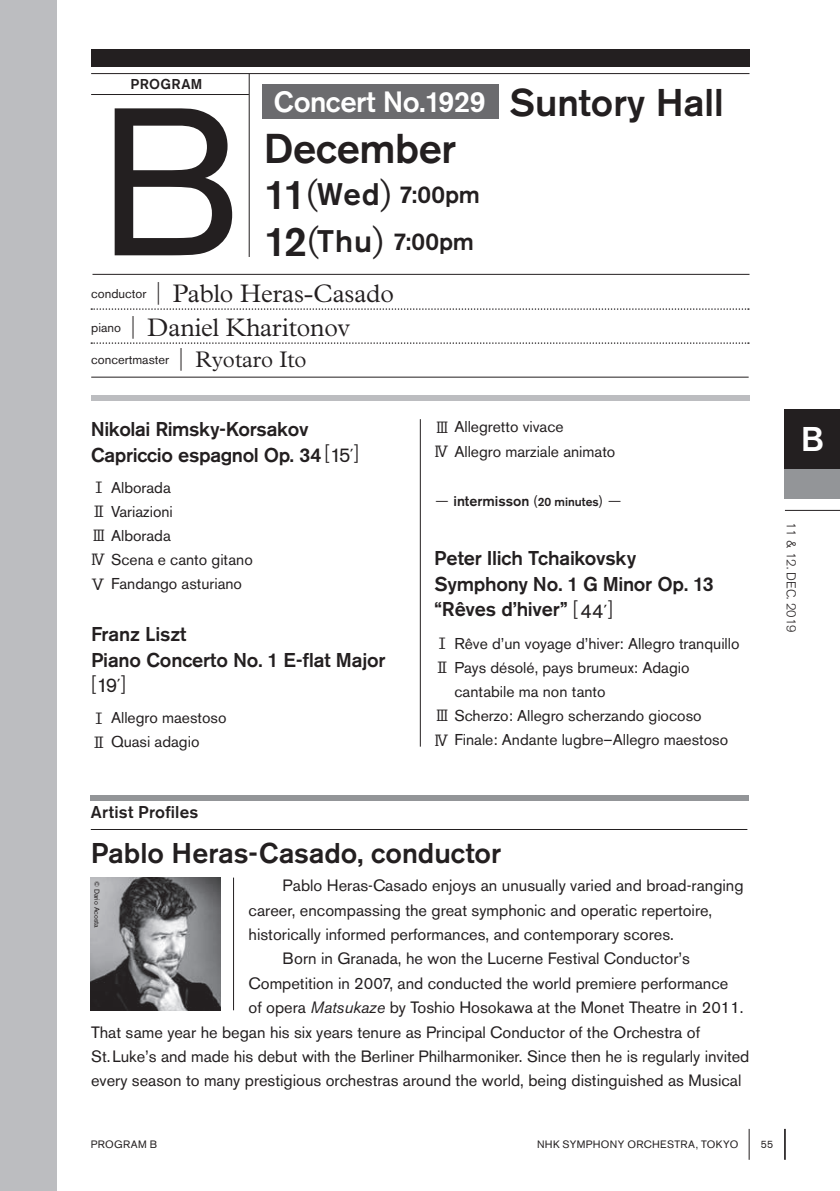
<style>
.page{position:relative;width:840px;height:1191px;background:#fff}
.page>*{position:absolute;margin:0;border:0;box-sizing:border-box;transform-origin:0 0}
.t1{font:208px "Akzidenz Grotesk BE";color:#231f20}
.t2{font:500 41.4px "Akzidenz Grotesk BE";letter-spacing:-.01em;color:#231f20}
.t3{font:500 34px "Akzidenz Grotesk BE";color:#fff}
.t4{font:500 29px "Akzidenz Grotesk BE";letter-spacing:-.02em;color:#fff}
.t5{font:500 28.4px "Akzidenz Grotesk BE";color:#231f20}
.t6{font:300 25.6px/34px "Plantin";letter-spacing:-.005em;color:#231f20}
.t7{font:500 24.2px/46.4px "Akzidenz Grotesk BE";letter-spacing:-.005em;color:#231f20}
.t8{font:500 19.8px/25.6px "Akzidenz Grotesk BE";letter-spacing:-.01em;color:#231f20}
.t9{font:500 17px "Akzidenz Grotesk BE";letter-spacing:.015em;color:#231f20}
.t10{font:16.2px "Akzidenz Grotesk BE";color:#231f20}
.t11{font:15.6px/24px "Akzidenz Grotesk BE";color:#231f20}
.t12{font:500 14.2px "Akzidenz Grotesk BE";color:#231f20}
.t13{font:500 14.2px "Akzidenz Grotesk BE";letter-spacing:.025em;color:#231f20}
.t14{font:12.8px "Akzidenz Grotesk BE";color:#231f20}
.t15{font:300 12.8px "Akzidenz Grotesk BE";color:#231f20}
.t16{font:10.6px "Akzidenz Grotesk BE";letter-spacing:.03em;color:#231f20}
.t17{font:7px "Akzidenz Grotesk BE";color:#231f20}
.s1{font-size:38.4px;color:#231f20}
.s2{font-size:41.4px}
.s3{font-weight:300;font-size:36.2px}
.s4{font-size:31px}
.s5{font-family:"Tsuku Min Pr 6 RB";font-weight:400;font-size:22.6px}
.s6{font-family:"Tsuku Min Pr 6 RB";font-size:22.6px}
.s7{font-family:"Plantin";font-weight:300;font-size:22.6px}
.s8{font-weight:300}
.s9{font-weight:400}
.s10{font-family:"Gothic BBB Pro";font-weight:500}
.s11{font-size:12px}
.s12{font-style:italic}
</style>
<div class="page">
<hr style="left:783px;top:1128px;width:2px;height:31px;background:#231f20">
<hr style="left:748px;top:1128px;width:1px;height:31px;background:#231f20">
<div style="left:784px;top:409px;width:55px;height:60px;background:#231f20"></div>
<div style="left:784px;top:469px;width:55px;height:29px;background:#939598"></div>
<hr style="left:784px;top:510px;width:55px;height:1px;background:#231f20">
<div style="left:0;top:0;width:56px;height:1191px;background:#bcbdc0"></div>
<div style="left:262px;top:84px;width:237px;height:35px;background:#6b6b6e"></div>
<div style="left:91px;top:49px;width:658px;height:18px;background:#231f20"></div>
<hr style="left:92px;top:274px;width:657px;height:1px;background:#231f20">
<svg style="left:91px;top:308px;width:657px;height:2px"></svg>
<svg style="left:91px;top:342px;width:657px;height:2px"></svg>
<hr style="left:91px;top:377px;width:657px;height:1px;background:#231f20">
<hr style="left:91px;top:94px;width:158px;height:1px;background:#231f20">
<hr style="left:91px;top:73px;width:658px;height:1px;background:#231f20">
<hr style="left:249px;top:74px;width:1px;height:183px;background:#231f20">
<div style="left:92px;top:395px;width:657px;height:6px;background:#bcbdc0"></div>
<hr style="left:420px;top:419px;width:1px;height:327px;background:#231f20">
<hr style="left:91px;top:829px;width:656px;height:1px;background:#231f20">
<div style="left:91px;top:795px;width:657px;height:6px;background:#939598"></div>
<hr style="left:233px;top:877px;width:1px;height:133px;background:#231f20">
<img style="left:91px;top:877px;width:129px;height:133px">
<p class="t13" style="left:130px;top:75px;width:73px">PROGRAM</p>
<h1 class="t1" style="left:99px;top:59px;width:145px">B</h1>
<h3 class="t4" style="left:274px;top:84px;width:451px">Concert No.1929 <span class="s1">Suntory Hall</span></h3>
<h2 class="t2" style="left:264px;top:123px;width:193px">December</h2>
<h3 class="t7" style="left:264px;top:171px;width:217px"><span class="s2">11</span><span class="s3">(</span><span class="s4">Wed</span><span class="s3">)</span> 7:00pm<br><span class="s2">12</span><span class="s3">(</span><span class="s4">Thu</span><span class="s3">)</span> 7:00pm</h3>
<h3 class="t6" style="left:91px;top:276px;width:304px"><sup>conductor</sup><span class="s5">│</span>Pablo Heras-Casado <sup>piano</sup><span class="s5">│</span>Daniel Kharitonov</h3>
<p class="t14" style="left:91px;top:352px;width:217px">concertmaster<span class="s6">│</span><span class="s7">Ryotaro Ito</span></p>
<p class="t8" style="left:91px;top:416px;width:270px">Nikolai Rimsky-Korsakov<br>Capriccio espagnol Op. 34 <span class="s8">[</span><span class="s9">15´</span><span class="s8">]</span></p>
<p class="t11" style="left:90px;top:475px;width:164px"><span class="s10">Ⅰ</span> Alborada<br><span class="s10">Ⅱ</span> Variazioni<br><span class="s10">Ⅲ</span> Alborada<br><span class="s10">Ⅳ</span> Scena e canto gitano<br><span class="s10">Ⅴ</span> Fandango asturiano</p>
<p class="t8" style="left:91px;top:621px;width:296px">Franz Liszt<br>Piano Concerto No. 1 E-flat Major <span class="s8">[</span><span class="s9">19´</span><span class="s8">]</span></p>
<p class="t11" style="left:91px;top:705px;width:137px"><span class="s10">Ⅰ</span> Allegro maestoso<br><span class="s10">Ⅱ</span> Quasi adagio</p>
<p class="t11" style="left:433px;top:415px;width:184px"><span class="s10">Ⅲ</span> Allegretto vivace<br><span class="s10">Ⅳ</span> Allegro marziale animato</p>
<p class="t12" style="left:434px;top:493px;width:189px"><span class="s8">-</span>intermisson <span class="s9">(</span><span class="s11">20 minutes</span><span class="s9">)</span> <span class="s8">-</span></p>
<p class="t8" style="left:434px;top:545px;width:281px">Peter Ilich Tchaikovsky<br>Symphony No. 1 G Minor Op. 13 “Rêves d’hiver” <span class="s8">[</span><span class="s9">44´</span><span class="s8">]</span></p>
<p class="t11" style="left:434px;top:631px;width:306px"><span class="s10">Ⅰ</span> Rêve d’un voyage d’hiver: Allegro tranquillo</p>
<p class="t11" style="left:434px;top:655px;width:256px"><span class="s10">Ⅱ</span> Pays désolé, pays brumeux: Adagio</p>
<p class="t11" style="left:454px;top:679px;width:153px">cantabile ma non tanto</p>
<p class="t11" style="left:434px;top:703px;width:268px"><span class="s10">Ⅲ</span> Scherzo: Allegro scherzando giocoso</p>
<p class="t11" style="left:433px;top:727px;width:296px"><span class="s10">Ⅳ</span> Finale: Andante lugbre–Allegro maestoso</p>
<h3 class="t3" style="left:800px;top:418px;width:25px">B</h3>
<p class="t15" style="left:798px;top:521px;width:113px;rotate:90deg">11 &amp; 12. DEC. 2019</p>
<p class="t9" style="left:91px;top:802px;width:109px">Artist Profiles</p>
<h3 class="t5" style="left:91px;top:835px;width:411px">Pablo Heras-Casado, conductor</h3>
<p class="t10" style="left:282px;top:876px;width:462px">Pablo Heras-Casado enjoys an unusually varied and broad-ranging</p>
<p class="t10" style="left:248px;top:900px;width:465px">career, encompassing the great symphonic and operatic repertoire,</p>
<p class="t10" style="left:248px;top:924px;width:426px">historically informed performances, and contemporary scores.</p>
<p class="t10" style="left:282px;top:949px;width:408px">Born in Granada, he won the Lucerne Festival Conductor’s</p>
<p class="t10" style="left:248px;top:973px;width:481px">Competition in 2007, and conducted the world premiere performance</p>
<p class="t10" style="left:248px;top:998px;width:496px">of opera <span class="s12">Matsukaze</span> by Toshio Hosokawa at the Monet Theatre in 2011.</p>
<p class="t10" style="left:91px;top:1022px;width:610px">That same year he began his six years tenure as Principal Conductor of the Orchestra of</p>
<p class="t10" style="left:91px;top:1046px;width:659px">St.Luke’s and made his debut with the Berliner Philharmoniker. Since then he is regularly invited</p>
<p class="t10" style="left:91px;top:1071px;width:651px">every season to many prestigious orchestras around the world, being distinguished as Musical</p>
<p class="t17" style="left:101px;top:880px;width:49px;rotate:90deg">© Dario Acosta</p>
<p class="t16" style="left:91px;top:1138px;width:68px">PROGRAM B</p>
<p class="t16" style="left:536px;top:1138px;width:203px">NHK SYMPHONY ORCHESTRA, TOKYO</p>
<p class="t16" style="left:760px;top:1138px;width:14px">55</p>
</div>
